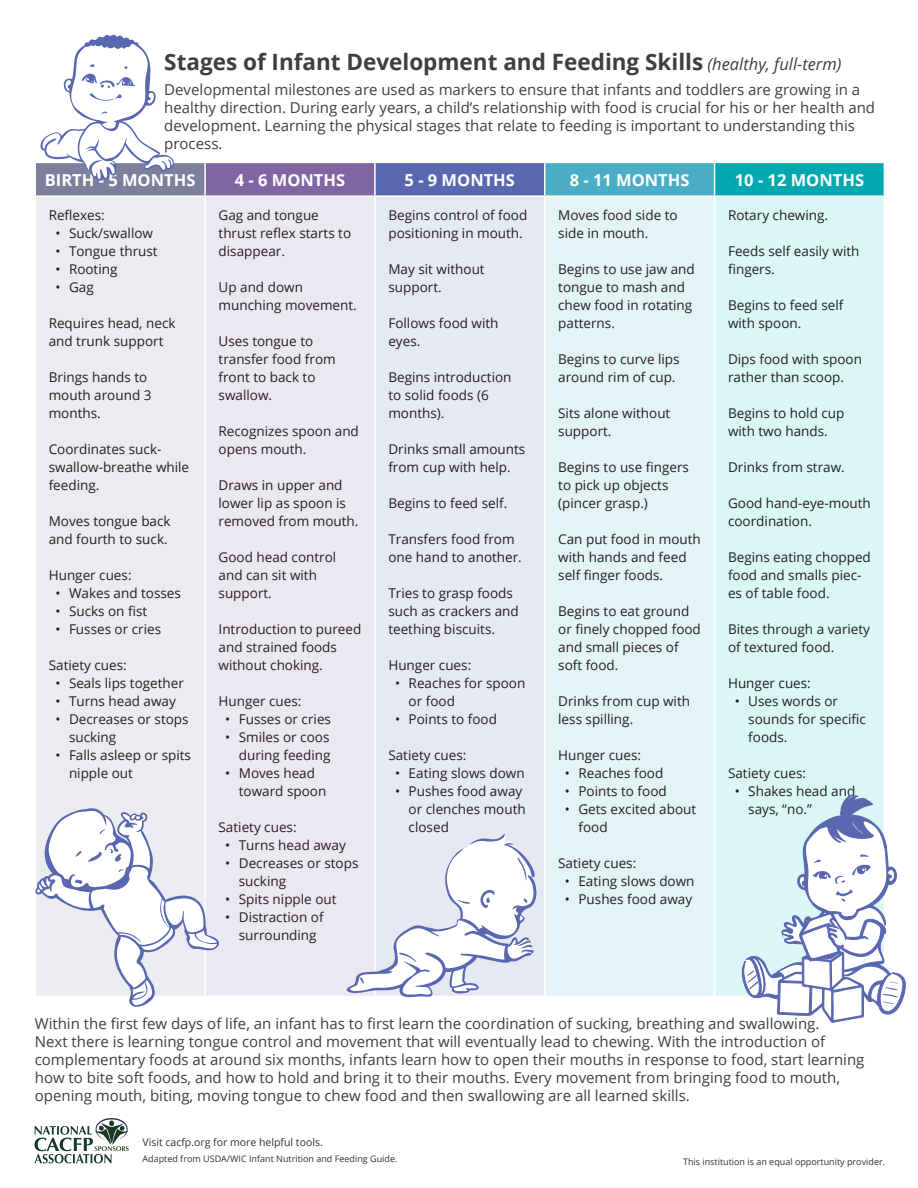
<style>
.page{position:relative;width:918px;height:1188px;background:#fff}
.page>*{position:absolute;margin:0;border:0;box-sizing:border-box;transform-origin:0 0}
.t1{font:700 22.5px "Open Sans";color:#3e3e3f}
.t2{font:700 16.5px "Open Sans";color:#fff}
.t3{font:15px/18px "Open Sans";color:#3e3e3f}
.t4{font:13.5px/18px "Open Sans";color:#231f20}
.t5{font:10.5px "Open Sans";color:#333233}
.t6{font:9px "Open Sans";color:#333233}
.s1{font-weight:400;font-style:italic;font-size:16.5px}
</style>
<div class="page">
<div style="left:35px;top:162px;width:170px;height:34px;background:#7d809c"></div>
<div style="left:205px;top:162px;width:170px;height:34px;background:#8165a3"></div>
<div style="left:375px;top:162px;width:170px;height:34px;background:#5867b0"></div>
<div style="left:545px;top:162px;width:170px;height:34px;background:#4aacc5"></div>
<div style="left:715px;top:162px;width:169px;height:34px;background:#00a9b0"></div>
<div style="left:35px;top:196px;width:170px;height:800px;background:#ebecf0"></div>
<div style="left:205px;top:196px;width:170px;height:800px;background:#ece8f1"></div>
<div style="left:375px;top:196px;width:170px;height:800px;background:#e6e8f3"></div>
<div style="left:545px;top:196px;width:170px;height:800px;background:#e4f3f6"></div>
<div style="left:715px;top:196px;width:169px;height:800px;background:#daf7f6"></div>
<hr style="left:34px;top:162px;width:171px;height:1px;background:#fff">
<hr style="left:34px;top:163px;width:2px;height:32px;background:#fff">
<hr style="left:34px;top:195px;width:171px;height:2px;background:#fff">
<hr style="left:34px;top:197px;width:2px;height:799px;background:#fff">
<hr style="left:545px;top:195px;width:170px;height:2px;background:#fff">
<hr style="left:715px;top:195px;width:170px;height:2px;background:#fff">
<hr style="left:205px;top:162px;width:170px;height:1px;background:#fff">
<hr style="left:204px;top:163px;width:2px;height:32px;background:#fff">
<hr style="left:205px;top:195px;width:170px;height:2px;background:#fff">
<hr style="left:204px;top:197px;width:2px;height:799px;background:#fff">
<hr style="left:715px;top:162px;width:170px;height:1px;background:#fff">
<hr style="left:374px;top:197px;width:2px;height:799px;background:#fff">
<hr style="left:375px;top:162px;width:170px;height:1px;background:#fff">
<hr style="left:374px;top:163px;width:2px;height:32px;background:#fff">
<hr style="left:375px;top:195px;width:170px;height:2px;background:#fff">
<hr style="left:545px;top:162px;width:170px;height:1px;background:#fff">
<hr style="left:544px;top:163px;width:1px;height:32px;background:#fff">
<hr style="left:714px;top:163px;width:1px;height:32px;background:#fff">
<hr style="left:544px;top:197px;width:1px;height:799px;background:#fff">
<hr style="left:714px;top:197px;width:1px;height:799px;background:#fff">
<svg style="left:34px;top:1118px;width:95px;height:45px"></svg>
<svg style="left:346px;top:834px;width:191px;height:164px"></svg>
<svg style="left:40px;top:34px;width:134px;height:147px"></svg>
<svg style="left:35px;top:808px;width:184px;height:199px"></svg>
<svg style="left:742px;top:795px;width:164px;height:229px"></svg>
<p class="t1" style="left:164px;top:46px;width:679px">Stages of Infant Development and Feeding Skills <span class="s1">(healthy, full-term)</span></p>
<p class="t3" style="left:164px;top:80px;width:712px">Developmental milestones are used as markers to ensure that infants and toddlers are growing in a healthy direction. During early years, a child’s relationship with food is crucial for his or her health and development. Learning the physical stages that relate to feeding is important to understanding this process.</p>
<p class="t2" style="left:45px;top:168px;width:152px">BIRTH - 5 MONTHS</p>
<p class="t2" style="left:235px;top:168px;width:112px">4 - 6 MONTHS</p>
<p class="t2" style="left:405px;top:168px;width:112px">5 - 9 MONTHS</p>
<p class="t2" style="left:570px;top:168px;width:121px">8 - 11 MONTHS</p>
<p class="t2" style="left:735px;top:168px;width:131px">10 - 12 MONTHS</p>
<p class="t4" style="left:49px;top:206px;width:58px">Reflexes:</p>
<p class="t4" style="left:56px;top:224px;width:99px">• Suck/swallow</p>
<p class="t4" style="left:56px;top:242px;width:104px">• Tongue thrust</p>
<p class="t4" style="left:56px;top:260px;width:64px">• Rooting</p>
<p class="t4" style="left:56px;top:278px;width:40px">• Gag</p>
<p class="t4" style="left:49px;top:314px;width:128px">Requires head, neck and trunk support</p>
<p class="t4" style="left:49px;top:368px;width:104px">Brings hands to mouth around 3 months.</p>
<p class="t4" style="left:49px;top:440px;width:142px">Coordinates suck&shy;swallow-breathe while feeding.</p>
<p class="t4" style="left:49px;top:512px;width:123px">Moves tongue back and fourth to suck.</p>
<p class="t4" style="left:49px;top:566px;width:84px">Hunger cues:</p>
<p class="t4" style="left:56px;top:584px;width:127px">• Wakes and tosses</p>
<p class="t4" style="left:56px;top:602px;width:93px">• Sucks on fist</p>
<p class="t4" style="left:56px;top:620px;width:107px">• Fusses or cries</p>
<p class="t4" style="left:49px;top:656px;width:80px">Satiety cues:</p>
<p class="t4" style="left:56px;top:674px;width:130px">• Seals lips together</p>
<p class="t4" style="left:56px;top:692px;width:122px">• Turns head away</p>
<p class="t4" style="left:69px;top:710px;width:121px;text-indent:-14px">• Decreases or stops sucking</p>
<p class="t4" style="left:69px;top:746px;width:124px;text-indent:-14px">• Falls asleep or spits nipple out</p>
<p class="t4" style="left:388px;top:206px;width:140px">Begins control of food positioning in mouth.</p>
<p class="t4" style="left:388px;top:260px;width:98px">May sit without support.</p>
<p class="t4" style="left:388px;top:314px;width:112px">Follows food with eyes.</p>
<p class="t4" style="left:388px;top:368px;width:125px">Begins introduction to solid foods (6 months).</p>
<p class="t4" style="left:388px;top:440px;width:138px">Drinks small amounts from cup with help.</p>
<p class="t4" style="left:388px;top:494px;width:120px">Begins to feed self.</p>
<p class="t4" style="left:388px;top:530px;width:135px">Transfers food from one hand to another.</p>
<p class="t4" style="left:388px;top:584px;width:132px">Tries to grasp foods such as crackers and teething biscuits.</p>
<p class="t4" style="left:388px;top:656px;width:84px">Hunger cues:</p>
<p class="t4" style="left:409px;top:674px;width:118px;text-indent:-14px">• Reaches for spoon or food</p>
<p class="t4" style="left:395px;top:710px;width:103px">• Points to food</p>
<p class="t4" style="left:388px;top:746px;width:80px">Satiety cues:</p>
<p class="t4" style="left:395px;top:764px;width:131px">• Eating slows down</p>
<p class="t4" style="left:409px;top:782px;width:119px;text-indent:-14px">• Pushes food away or clenches mouth closed</p>
<p class="t4" style="left:558px;top:206px;width:121px">Moves food side to side in mouth.</p>
<p class="t4" style="left:558px;top:260px;width:138px">Begins to use jaw and tongue to mash and chew food in rotating patterns.</p>
<p class="t4" style="left:558px;top:350px;width:123px">Begins to curve lips around rim of cup.</p>
<p class="t4" style="left:558px;top:404px;width:114px">Sits alone without support.</p>
<p class="t4" style="left:558px;top:458px;width:132px">Begins to use fingers to pick up objects (pincer grasp.)</p>
<p class="t4" style="left:558px;top:530px;width:144px">Can put food in mouth with hands and feed self finger foods.</p>
<p class="t4" style="left:558px;top:602px;width:144px">Begins to eat ground or finely chopped food and small pieces of soft food.</p>
<p class="t4" style="left:558px;top:692px;width:133px">Drinks from cup with less spilling.</p>
<p class="t4" style="left:558px;top:746px;width:84px">Hunger cues:</p>
<p class="t4" style="left:565px;top:764px;width:100px">• Reaches food</p>
<p class="t4" style="left:565px;top:782px;width:103px">• Points to food</p>
<p class="t4" style="left:578px;top:800px;width:119px;text-indent:-14px">• Gets excited about food</p>
<p class="t4" style="left:558px;top:854px;width:80px">Satiety cues:</p>
<p class="t4" style="left:565px;top:872px;width:131px">• Eating slows down</p>
<p class="t4" style="left:565px;top:890px;width:129px">• Pushes food away</p>
<p class="t4" style="left:219px;top:206px;width:134px">Gag and tongue thrust reflex starts to disappear.</p>
<p class="t4" style="left:219px;top:278px;width:140px">Up and down munching movement.</p>
<p class="t4" style="left:219px;top:332px;width:119px">Uses tongue to transfer food from front to back to swallow.</p>
<p class="t4" style="left:219px;top:422px;width:142px">Recognizes spoon and opens mouth.</p>
<p class="t4" style="left:219px;top:476px;width:141px">Draws in upper and lower lip as spoon is removed from mouth.</p>
<p class="t4" style="left:219px;top:548px;width:119px">Good head control and can sit with support.</p>
<p class="t4" style="left:219px;top:620px;width:144px">Introduction to pureed and strained foods without choking.</p>
<p class="t4" style="left:219px;top:692px;width:84px">Hunger cues:</p>
<p class="t4" style="left:225px;top:710px;width:107px">• Fusses or cries</p>
<p class="t4" style="left:225px;top:728px;width:107px;text-align:right">• Smiles or coos during feeding</p>
<p class="t4" style="left:239px;top:764px;width:89px;text-indent:-14px">• Moves head toward spoon</p>
<p class="t4" style="left:219px;top:818px;width:80px">Satiety cues:</p>
<p class="t4" style="left:225px;top:836px;width:122px">• Turns head away</p>
<p class="t4" style="left:239px;top:854px;width:121px;text-indent:-14px">• Decreases or stops sucking</p>
<p class="t4" style="left:225px;top:890px;width:113px">• Spits nipple out</p>
<p class="t4" style="left:225px;top:908px;width:100px;text-align:center">• Distraction of surrounding</p>
<p class="t4" style="left:728px;top:206px;width:102px">Rotary chewing.</p>
<p class="t4" style="left:728px;top:242px;width:133px">Feeds self easily with fingers.</p>
<p class="t4" style="left:728px;top:296px;width:117px">Begins to feed self with spoon.</p>
<p class="t4" style="left:728px;top:350px;width:135px">Dips food with spoon rather than scoop.</p>
<p class="t4" style="left:728px;top:404px;width:118px">Begins to hold cup with two hands.</p>
<p class="t4" style="left:728px;top:458px;width:118px">Drinks from straw.</p>
<p class="t4" style="left:728px;top:494px;width:144px">Good hand-eye-mouth coordination.</p>
<p class="t4" style="left:728px;top:548px;width:144px">Begins eating chopped food and smalls piec&shy;es of table food.</p>
<p class="t4" style="left:728px;top:620px;width:144px">Bites through a variety of textured food.</p>
<p class="t4" style="left:728px;top:674px;width:84px">Hunger cues:</p>
<p class="t4" style="left:748px;top:692px;width:119px;text-indent:-14px">• Uses words or sounds for specific foods.</p>
<p class="t4" style="left:728px;top:764px;width:80px">Satiety cues:</p>
<p class="t4" style="left:748px;top:782px;width:109px;text-indent:-14px">• Shakes head and says, “no.”</p>
<p class="t3" style="left:35px;top:1014px;width:831px">Within the first few days of life, an infant has to first learn the coordination of sucking, breathing and swallowing.<br>Next there is learning tongue control and movement that will eventually lead to chewing. With the introduction of complementary foods at around six months, infants learn how to open their mouths in response to food, start learning how to bite soft foods, and how to hold and bring it to their mouths. Every movement from bringing food to mouth, opening mouth, biting, moving tongue to chew food and then swallowing are all learned skills.</p>
<p class="t5" style="left:142px;top:1135px;width:182px">Visit cacfp.org for more helpful tools.</p>
<p class="t6" style="left:142px;top:1152px;width:256px">Adapted from USDA/WIC Infant Nutrition and Feeding Guide.</p>
<p class="t6" style="left:683px;top:1156px;width:204px">This institution is an equal opportunity provider.</p>
</div>
